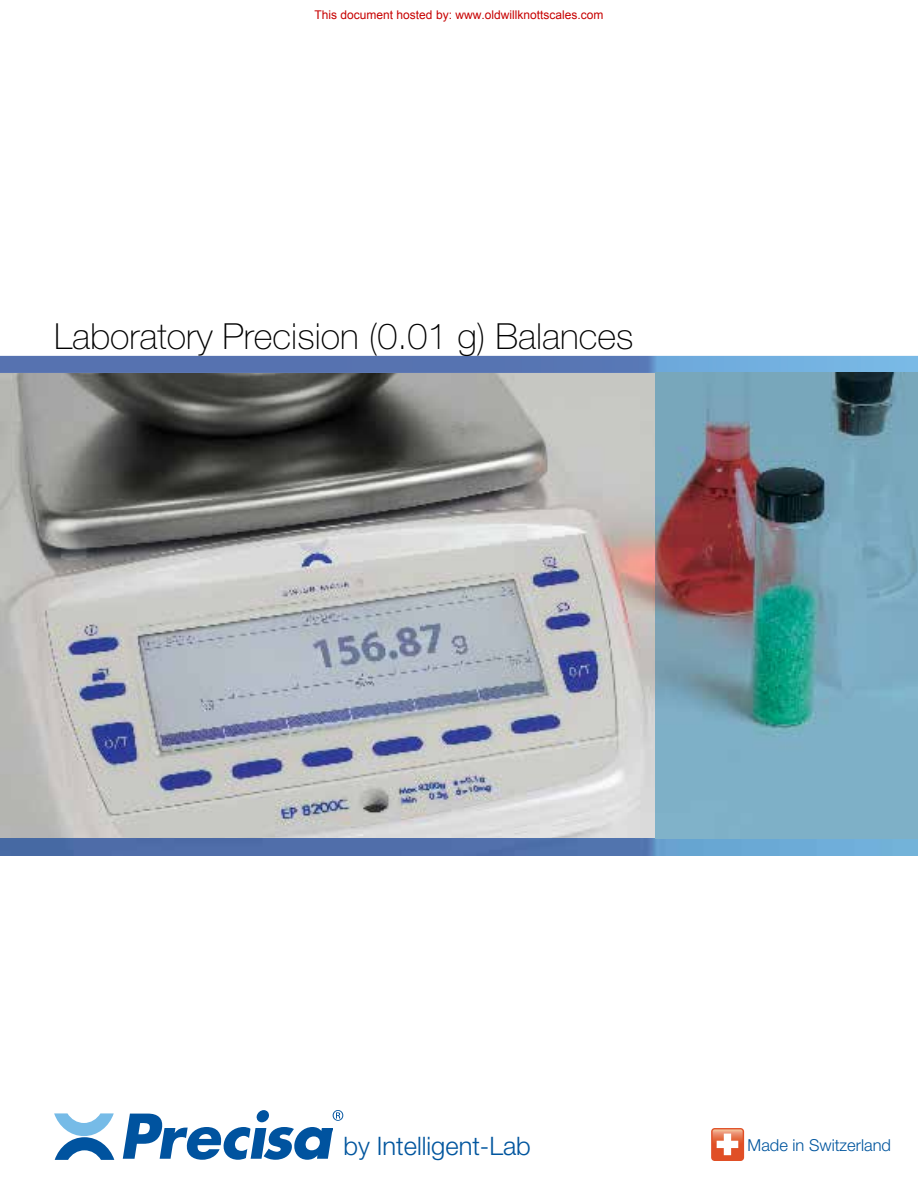
<style>
.page{position:relative;width:918px;height:1188px;background:#fff}
.page>*{position:absolute;margin:0;border:0;box-sizing:border-box;transform-origin:0 0}
.t1{font:100 36px "Helvetica Neue LT Pro";color:#000}
.t2{font:300 25.5px "Helvetica Neue LT Pro";color:#00559e}
.t3{font:300 16.5px "Helvetica Neue";color:#00559e}
.t4{font:12px "Arial";color:#c70000}
</style>
<div class="page">
<img style="left:0;top:356px;width:918px;height:482px">
<svg style="left:54px;top:1113px;width:60px;height:47px"></svg>
<svg style="left:123px;top:1110px;width:220px;height:50px"></svg>
<div style="left:711px;top:1128px;width:33px;height:33px;background:#e04f26;border-radius:4px"></div>
<svg style="left:713px;top:1129px;width:30px;height:26px"></svg>
<img style="left:0;top:838px;width:918px;height:18px">
<img style="left:655px;top:373px;width:263px;height:465px">
<p class="t4" style="left:315px;top:7px;width:290px">This document hosted by: www.oldwillknottscales.com</p>
<h1 class="t1" style="left:54px;top:316px;width:581px">Laboratory Precision (0.01 g) Balances</h1>
<h2 class="t2" style="left:343px;top:1130px;width:189px">by Intelligent-Lab</h2>
<h3 class="t3" style="left:748px;top:1135px;width:145px">Made in Switzerland</h3>
</div>
